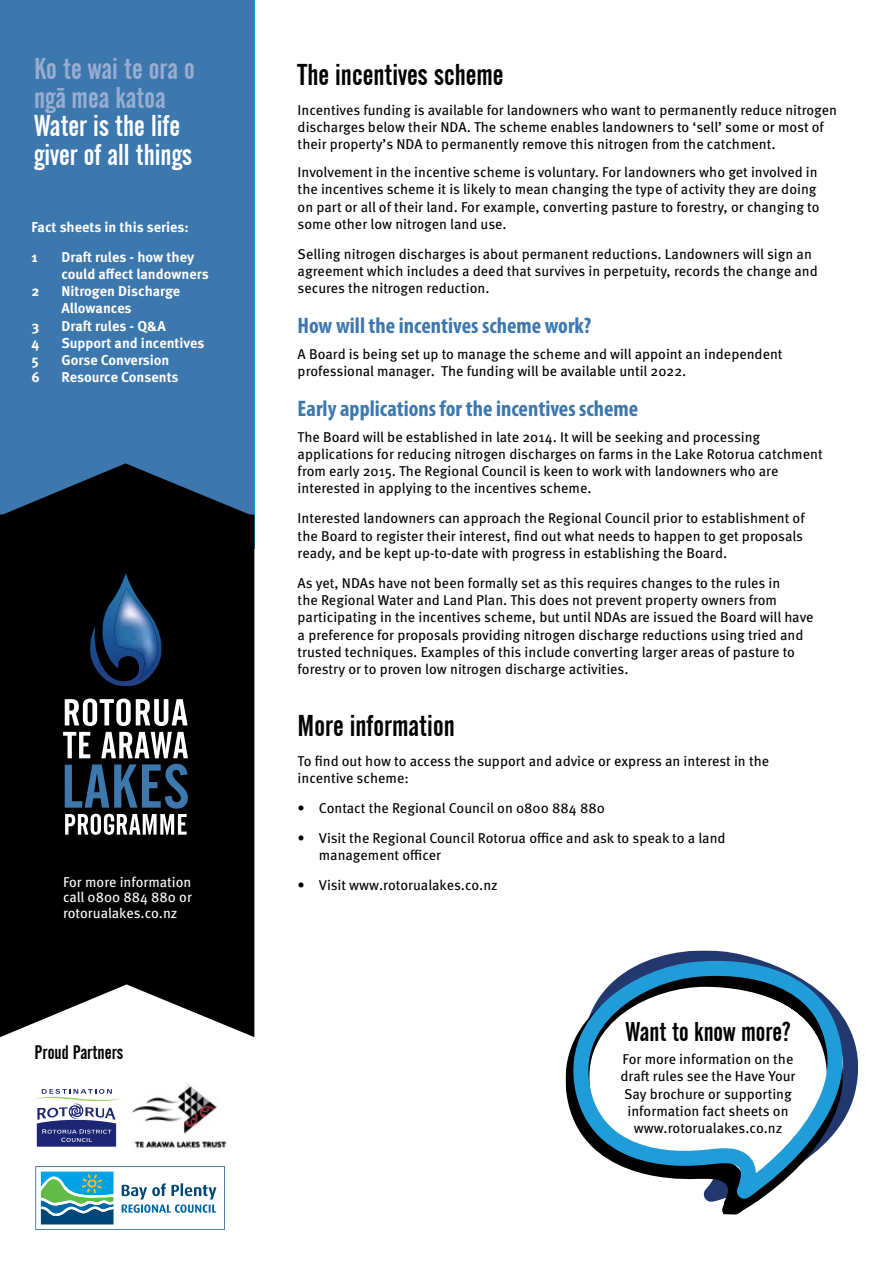
<style>
.page{position:relative;width:893px;height:1263px;background:#fff}
.page>*{position:absolute;margin:0;border:0;box-sizing:border-box;transform-origin:0 0}
.t1{font:30px "Alternate Gothic No 2 BT";color:#000}
.t2{font:30px/28.5px "Alternate Gothic No 2 BT";color:#fff}
.t3{font:30px/28.5px "Alternate Gothic No 2 BT";color:#99add0}
.t4{font:27px "Alternate Gothic No 2 BT";color:#000}
.t5{font:700 condensed 22.5px "Myriad Pro";color:#3c77ae}
.t6{font:19.5px "Alternate Gothic No 2 BT";color:#000}
.t7{font:14.25px/17.2px "Meta Pro";color:#000}
.t8{font:700 14.25px/17.1px "Meta Pro";color:#fff}
.t9{font:14.25px/15.5px "Meta Pro";color:#fff;text-align:justify}
</style>
<div class="page">
<div style="left:0;top:0;width:255px;height:549px;background:#3c77ae"></div>
<svg style="left:0;top:463px;width:254px;height:51px;background:#1f3e5b"></svg>
<div style="left:0;top:514px;width:254px;height:470px;background:#000"></div>
<svg style="left:65px;top:698px;width:123px;height:28px"></svg>
<svg style="left:63px;top:732px;width:27px;height:26px"></svg>
<svg style="left:101px;top:732px;width:87px;height:26px"></svg>
<svg style="left:65px;top:764px;width:123px;height:71px;background:#3a4c5d"></svg>
<svg style="left:89px;top:573px;width:72px;height:113px;background:#081729"></svg>
<img style="left:114px;top:588px;width:45px;height:91px">
<svg style="left:0;top:984px;width:255px;height:54px"></svg>
<svg style="left:566px;top:950px;width:292px;height:256px"></svg>
<svg style="left:35px;top:1166px;width:190px;height:64px"></svg>
<svg style="left:33px;top:1089px;width:87px;height:58px"></svg>
<img style="left:132px;top:1083px;width:95px;height:65px">
<h1 class="t3" style="left:34px;top:55px;width:162px">Ko te wai te ora o nga- mea katoa</h1>
<h1 class="t2" style="left:34px;top:112px;width:160px">Water is the life giver of all things</h1>
<p class="t8" style="left:31px;top:211px;width:159px;line-height:29.8px">Fact sheets in this series:<br>1</p>
<p class="t8" style="left:61px;top:248px;width:149px">Draft rules - how they could affect landowners</p>
<p class="t8" style="left:31px;top:282px;width:10px">2</p>
<p class="t8" style="left:61px;top:282px;width:120px">Nitrogen Discharge<br>Allowances</p>
<p class="t8" style="left:31px;top:316px;width:9px">3</p>
<p class="t8" style="left:61px;top:316px;width:106px">Draft rules - Q&amp;A</p>
<p class="t8" style="left:31px;top:333px;width:9px">4</p>
<p class="t8" style="left:61px;top:333px;width:144px">Support and incentives</p>
<p class="t8" style="left:31px;top:350px;width:9px">5</p>
<p class="t8" style="left:61px;top:350px;width:109px">Gorse Conversion</p>
<p class="t8" style="left:31px;top:367px;width:10px">6</p>
<p class="t8" style="left:61px;top:367px;width:119px">Resource Consents</p>
<p class="t9" style="left:63px;top:873px;width:130px">For more information call 0800 884 880 or rotorualakes.co.nz</p>
<h3 class="t6" style="left:35px;top:1041px;width:90px">Proud Partners</h3>
<h1 class="t1" style="left:298px;top:58px;width:207px">The incentives scheme</h1>
<p class="t7" style="left:298px;top:100px;width:541px">Incentives funding is available for landowners who want to permanently reduce nitrogen discharges below their NDA. The scheme enables landowners to ‘sell’ some or most of their property’s NDA to permanently remove this nitrogen from the catchment.</p>
<p class="t7" style="left:298px;top:162px;width:523px">Involvement in the incentive scheme is voluntary. For landowners who get involved in the incentives scheme it is likely to mean changing the type of activity they are doing on part or all of their land. For example, converting pasture to forestry, or changing to some other low nitrogen land use.</p>
<p class="t7" style="left:298px;top:244px;width:522px">Selling nitrogen discharges is about permanent reductions. Landowners will sign an agreement which includes a deed that survives in perpetuity, records the change and secures the nitrogen reduction.</p>
<h3 class="t5" style="left:298px;top:311px;width:295px">How will the incentives scheme work?</h3>
<p class="t7" style="left:298px;top:344px;width:486px">A Board is being set up to manage the scheme and will appoint an independent professional manager. The funding will be available until 2022.</p>
<h3 class="t5" style="left:298px;top:394px;width:342px">Early applications for the incentives scheme</h3>
<p class="t7" style="left:298px;top:427px;width:527px">The Board will be established in late 2014. It will be seeking and processing applications for reducing nitrogen discharges on farms in the Lake Rotorua catchment from early 2015. The Regional Council is keen to work with landowners who are interested in applying to the incentives scheme.</p>
<p class="t7" style="left:298px;top:509px;width:509px;text-align:justify">Interested landowners can approach the Regional Council prior to establishment of the Board to register their interest, find out what needs to happen to get proposals ready, and be kept up-to-date with progress in establishing the Board.</p>
<p class="t7" style="left:298px;top:573px;width:517px">As yet, NDAs have not been formally set as this requires changes to the rules in<br>the Regional Water and Land Plan. This does not prevent property owners from participating in the incentives scheme, but until NDAs are issued the Board will have a preference for proposals providing nitrogen discharge reductions using tried and trusted techniques. Examples of this include converting larger areas of pasture to forestry or to proven low nitrogen discharge activities.</p>
<h1 class="t1" style="left:298px;top:708px;width:159px">More information</h1>
<p class="t7" style="left:298px;top:751px;width:473px">To find out how to access the support and advice or express an interest in the incentive scheme:</p>
<p class="t7" style="left:298px;top:798px;width:309px">• Contact the Regional Council on 0800 884 880</p>
<p class="t7" style="left:319px;top:828px;width:408px;text-indent:-21px">• Visit the Regional Council Rotorua office and ask to speak to a land management officer</p>
<p class="t7" style="left:298px;top:876px;width:202px">• Visit www.rotorualakes.co.nz</p>
<h2 class="t4" style="left:625px;top:1016px;width:167px">Want to know more?</h2>
<p class="t7" style="left:620px;top:1049px;width:177px;text-align:center">For more information on the draft rules see the Have Your<br>Say brochure or supporting information fact sheets on www.rotorualakes.co.nz</p>
</div>
